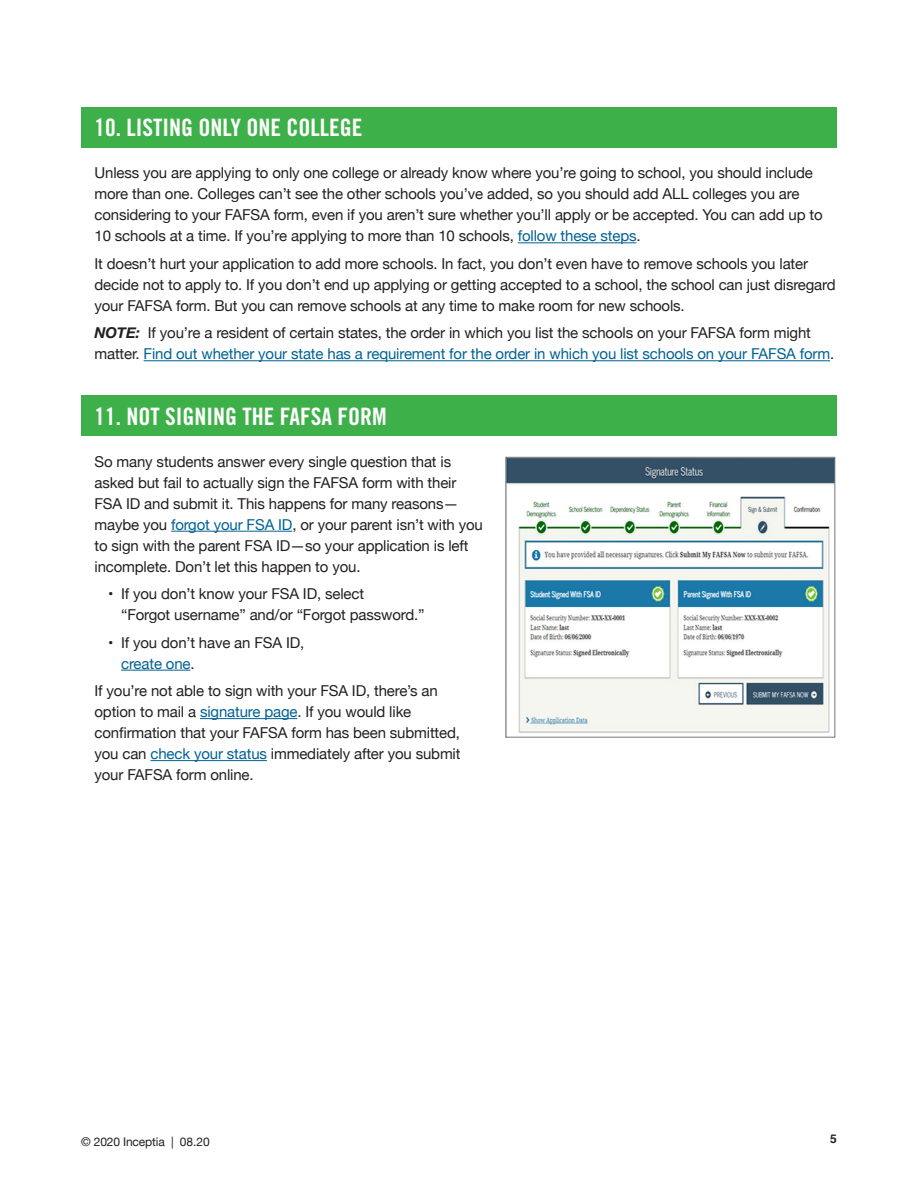
<style>
.page{position:relative;width:918px;height:1188px;background:#fff}
.page>*{position:absolute;margin:0;border:0;box-sizing:border-box;transform-origin:0 0}
.t1{font:24px "Trade Gothic LT Std Bd Cn 20";color:#fff}
.t2{font:15px/21px "Helvetica Neue";letter-spacing:-.01em;color:#231f20}
.t3{font:12px "Helvetica Neue";letter-spacing:-.01em;color:#231f20}
.t4{font:700 12px "Helvetica";color:#231f20}
.s1{color:#006192}
.s2{font-weight:700;font-style:italic}
</style>
<div class="page">
<div style="left:81px;top:107px;width:756px;height:41px;background:#3eb049"></div>
<div style="left:81px;top:395px;width:756px;height:41px;background:#3eb049"></div>
<hr style="left:518px;top:242px;width:118px;height:1px;background:#006192">
<hr style="left:144px;top:360px;width:686px;height:1px;background:#006192">
<hr style="left:171px;top:531px;width:121px;height:1px;background:#006192">
<hr style="left:121px;top:670px;width:69px;height:1px;background:#006192">
<hr style="left:200px;top:718px;width:97px;height:1px;background:#006192">
<hr style="left:151px;top:760px;width:116px;height:1px;background:#006192">
<img style="left:507px;top:459px;width:326px;height:274px">
<div style="left:505px;top:457px;width:330px;height:281px;border:1px solid #757679"></div>
<p class="t1" style="left:94px;top:113px;width:269px">10. LISTING ONLY ONE COLLEGE</p>
<p class="t2" style="left:94px;top:163px;width:730px">Unless you are applying to only one college or already know where you’re going to school, you should include more than one. Colleges can’t see the other schools you’ve added, so you should add ALL colleges you are considering to your FAFSA form, even if you aren’t sure whether you’ll apply or be accepted. You can add up to 10 schools at a time. If you’re applying to more than 10 schools, <span class="s1">follow these steps</span>.</p>
<p class="t2" style="left:94px;top:254px;width:743px">It doesn’t hurt your application to add more schools. In fact, you don’t even have to remove schools you later decide not to apply to. If you don’t end up applying or getting accepted to a school, the school can just disregard your FAFSA form. But you can remove schools at any time to make room for new schools.</p>
<p class="t2" style="left:94px;top:323px;width:741px"><span class="s2">NOTE:</span> If you’re a resident of certain states, the order in which you list the schools on your FAFSA form might matter. <span class="s1">Find out whether your state has a requirement for the order in which you list schools on your FAFSA form</span>.</p>
<p class="t1" style="left:94px;top:401px;width:294px">11. NOT SIGNING THE FAFSA FORM</p>
<p class="t2" style="left:94px;top:452px;width:390px">So many students answer every single question that is asked but fail to actually sign the FAFSA form with their FSA ID and submit it. This happens for many reasons— maybe you <span class="s1">forgot your FSA ID</span>, or your parent isn’t with you to sign with the parent FSA ID—so your application is left incomplete. Don’t let this happen to you.</p>
<p class="t2" style="left:121px;top:584px;width:305px;text-indent:-13px">• If you don’t know your FSA ID, select<br>“Forgot username” and/or “Forgot password.”</p>
<p class="t2" style="left:121px;top:633px;width:185px;text-indent:-13px">• If you don’t have an FSA ID, <span class="s1">create one</span>.</p>
<p class="t2" style="left:94px;top:681px;width:368px">If you’re not able to sign with your FSA ID, there’s an option to mail a <span class="s1">signature page</span>. If you would like confirmation that your FAFSA form has been submitted, you can <span class="s1">check your status</span> immediately after you submit your FAFSA form online.</p>
<p class="t3" style="left:81px;top:1133px;width:130px">© 2020 Inceptia | 08.20</p>
<p class="t4" style="left:830px;top:1129px;width:8px">5</p>
</div>
